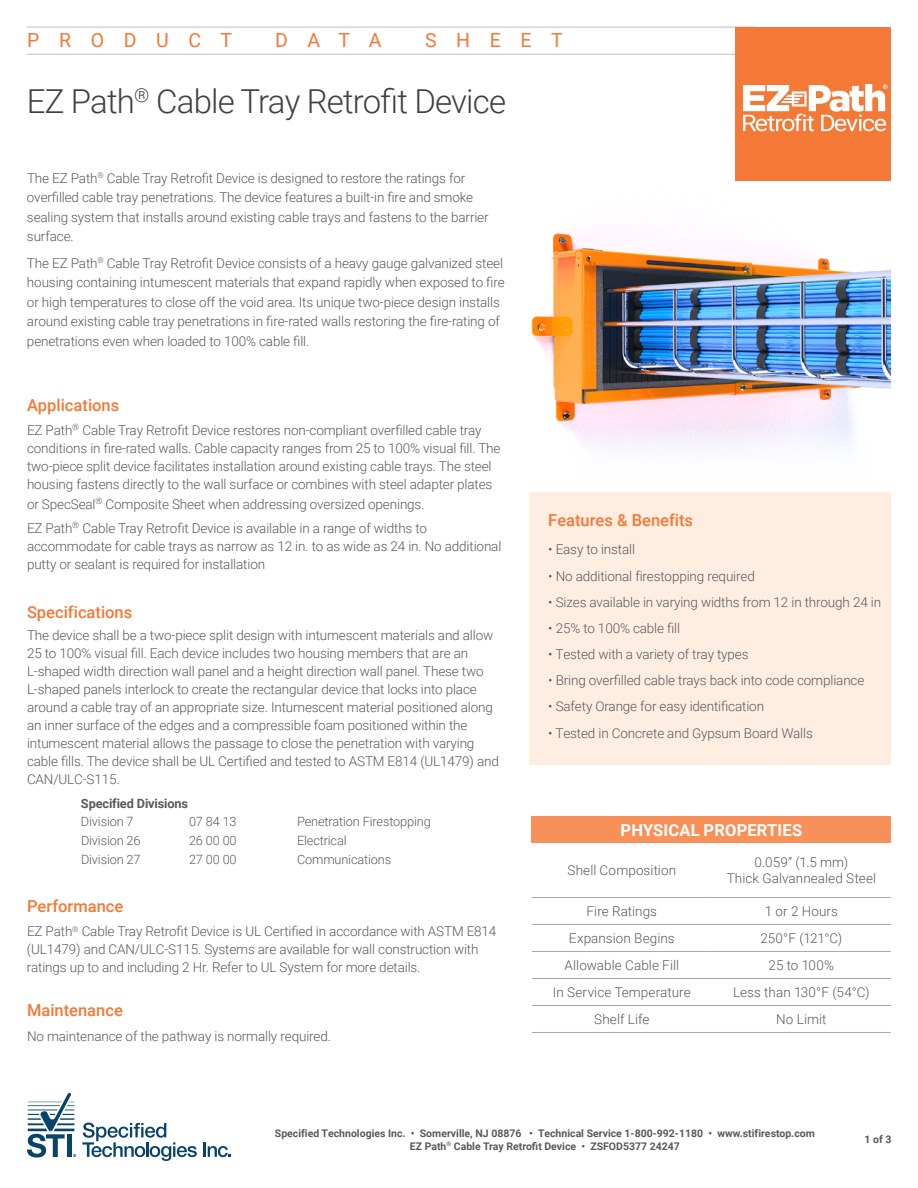
<style>
.page{position:relative;width:918px;height:1188px;background:#fff}
.page>*{position:absolute;margin:0;border:0;box-sizing:border-box;transform-origin:0 0}
.t1{font:300 33px "Roboto";letter-spacing:-.025em;color:#414042}
.t2{font:19.5px "Roboto";letter-spacing:1.005em;color:#f47836}
.t3{font:500 16.5px "Roboto";color:#f47836}
.t4{font:700 16.5px "Roboto";letter-spacing:.01em;color:#fff}
.t5{font:300 13.5px/18px "Roboto";letter-spacing:-.01em;color:#58595b}
.t6{font:300 13.5px "Roboto";letter-spacing:.01em;color:#58595b}
.t7{font:300 12.75px "Roboto";letter-spacing:-.01em;color:#58595b}
.t8{font:700 12.75px "Roboto";letter-spacing:-.01em;color:#58595b}
.t9{font:700 10.5px/12.6px "Roboto";color:#58595b;text-align:center}
</style>
<div class="page">
<hr style="left:27px;top:27px;width:729px;height:1px;background:#bcbec0">
<hr style="left:27px;top:54px;width:729px;height:1px;background:#bcbec0">
<svg style="left:27px;top:1093px;width:49px;height:65px"></svg>
<div style="left:67px;top:1134px;width:5px;height:23px;background:#0a436a"></div>
<svg style="left:82px;top:1123px;width:115px;height:38px"></svg>
<hr style="left:203px;top:1142px;width:3px;height:15px;background:#0a436a">
<svg style="left:208px;top:1146px;width:23px;height:11px"></svg>
<div style="left:736px;top:27px;width:155px;height:156px;background:#f47836"></div>
<svg style="left:743px;top:84px;width:144px;height:47px"></svg>
<div style="left:532px;top:816px;width:359px;height:27px;background:#f79059"></div>
<hr style="left:532px;top:897px;width:180px;height:1px;background:#a7a9ac">
<hr style="left:712px;top:897px;width:179px;height:1px;background:#a7a9ac">
<hr style="left:532px;top:924px;width:180px;height:1px;background:#a7a9ac">
<hr style="left:712px;top:924px;width:179px;height:1px;background:#a7a9ac">
<hr style="left:532px;top:951px;width:180px;height:1px;background:#a7a9ac">
<hr style="left:712px;top:951px;width:179px;height:1px;background:#a7a9ac">
<hr style="left:532px;top:978px;width:180px;height:1px;background:#a7a9ac">
<hr style="left:712px;top:978px;width:179px;height:1px;background:#a7a9ac">
<hr style="left:532px;top:1005px;width:180px;height:1px;background:#a7a9ac">
<hr style="left:712px;top:1005px;width:179px;height:1px;background:#a7a9ac">
<hr style="left:532px;top:1032px;width:180px;height:1px;background:#a7a9ac">
<hr style="left:712px;top:1032px;width:179px;height:1px;background:#a7a9ac">
<div style="left:529px;top:492px;width:362px;height:273px;background:#feeee2"></div>
<img style="left:531px;top:181px;width:360px;height:268px">
<h2 class="t2" style="left:27px;top:27px;width:206px">PRODUCT</h2>
<h2 class="t2" style="left:275px;top:27px;width:108px">DATA</h2>
<h2 class="t2" style="left:425px;top:27px;width:139px">SHEET</h2>
<h1 class="t1" style="left:27px;top:78px;width:481px">EZ Path<sup>®</sup> Cable Tray Retrofit Device</h1>
<p class="t5" style="left:27px;top:168px;width:463px;line-height:19.5px">The EZ Path<sup>®</sup> Cable Tray Retrofit Device is designed to restore the ratings for overfilled cable tray penetrations. The device features a built-in fire and smoke sealing system that installs around existing cable trays and fastens to the barrier surface.</p>
<p class="t5" style="left:27px;top:253px;width:479px;line-height:19.5px">The EZ Path<sup>®</sup> Cable Tray Retrofit Device consists of a heavy gauge galvanized steel housing containing intumescent materials that expand rapidly when exposed to fire or high temperatures to close off the void area. Its unique two-piece design installs around existing cable tray penetrations in fire-rated walls restoring the fire-rating of penetrations even when loaded to 100% cable fill.</p>
<p class="t3" style="left:27px;top:394px;width:94px">Applications</p>
<p class="t5" style="left:27px;top:421px;width:475px">EZ Path<sup>®</sup> Cable Tray Retrofit Device restores non-compliant overfilled cable tray conditions in fire-rated walls. Cable capacity ranges from 25 to 100% visual fill. The two-piece split device facilitates installation around existing cable trays. The steel housing fastens directly to the wall surface or combines with steel adapter plates</p>
<p class="t5" style="left:27px;top:491px;width:402px;line-height:24.8px">or SpecSeal<sup>®</sup> Composite Sheet when addressing oversized openings.<br>EZ Path<sup>®</sup> Cable Tray Retrofit Device is available in a range of widths to</p>
<p class="t5" style="left:27px;top:537px;width:476px">accommodate for cable trays as narrow as 12 in. to as wide as 24 in. No additional putty or sealant is required for installation</p>
<p class="t3" style="left:27px;top:601px;width:107px">Specifications</p>
<p class="t5" style="left:27px;top:626px;width:473px">The device shall be a two-piece split design with intumescent materials and allow 25 to 100% visual fill. Each device includes two housing members that are an L-shaped width direction wall panel and a height direction wall panel. These two L-shaped panels interlock to create the rectangular device that locks into place around a cable tray of an appropriate size. Intumescent material positioned along an inner surface of the edges and a compressible foam positioned within the intumescent material allows the passage to close the penetration with varying cable fills. The device shall be UL Certified and tested to ASTM E814 (UL1479) and CAN/ULC-S115.</p>
<p class="t8" style="left:81px;top:794px;width:109px">Specified Divisions</p>
<p class="t7" style="left:81px;top:813px;width:54px">Division 7</p>
<p class="t7" style="left:189px;top:813px;width:49px">07 84 13</p>
<p class="t7" style="left:297px;top:813px;width:135px">Penetration Firestopping</p>
<p class="t7" style="left:81px;top:832px;width:61px">Division 26</p>
<p class="t7" style="left:189px;top:832px;width:49px">26 00 00</p>
<p class="t7" style="left:297px;top:832px;width:51px">Electrical</p>
<p class="t7" style="left:81px;top:850px;width:61px">Division 27</p>
<p class="t7" style="left:189px;top:850px;width:49px">27 00 00</p>
<p class="t7" style="left:297px;top:850px;width:96px">Communications</p>
<p class="t3" style="left:27px;top:895px;width:98px">Performance</p>
<p class="t5" style="left:27px;top:922px;width:471px">EZ Path<sup>®</sup> Cable Tray Retrofit Device is UL Certified in accordance with ASTM E814 (UL1479) and CAN/ULC-S115. Systems are available for wall construction with ratings up to and including 2 Hr. Refer to UL System for more details.</p>
<p class="t3" style="left:27px;top:999px;width:97px">Maintenance</p>
<p class="t5" style="left:27px;top:1027px;width:306px">No maintenance of the pathway is normally required.</p>
<p class="t3" style="left:548px;top:509px;width:146px">Features &amp; Benefits</p>
<p class="t5" style="left:548px;top:540px;width:88px">• Easy to install</p>
<p class="t5" style="left:548px;top:566px;width:208px">• No additional firestopping required</p>
<p class="t5" style="left:548px;top:592px;width:334px">• Sizes available in varying widths from 12 in through 24 in</p>
<p class="t5" style="left:548px;top:619px;width:133px">• 25% to 100% cable fill</p>
<p class="t5" style="left:548px;top:645px;width:202px">• Tested with a variety of tray types</p>
<p class="t5" style="left:548px;top:671px;width:318px">• Bring overfilled cable trays back into code compliance</p>
<p class="t5" style="left:548px;top:697px;width:217px">• Safety Orange for easy identification</p>
<p class="t5" style="left:548px;top:723px;width:266px">• Tested in Concrete and Gypsum Board Walls</p>
<p class="t4" style="left:621px;top:818px;width:183px">PHYSICAL PROPERTIES</p>
<p class="t6" style="left:567px;top:861px;width:110px">Shell Composition</p>
<p class="t5" style="left:727px;top:853px;width:151px;line-height:16.5px;text-align:center">0.059” (1.5 mm)<br>Thick Galvannealed Steel</p>
<p class="t5" style="left:587px;top:901px;width:72px">Fire Ratings</p>
<p class="t5" style="left:765px;top:901px;width:75px">1 or 2 Hours</p>
<p class="t5" style="left:569px;top:928px;width:107px">Expansion Begins</p>
<p class="t5" style="left:760px;top:928px;width:83px">250°F (121°C)</p>
<p class="t5" style="left:565px;top:955px;width:116px">Allowable Cable Fill</p>
<p class="t5" style="left:769px;top:955px;width:67px">25 to 100%</p>
<p class="t5" style="left:553px;top:982px;width:139px">In Service Temperature</p>
<p class="t5" style="left:733px;top:982px;width:138px">Less than 130°F (54°C)</p>
<p class="t6" style="left:594px;top:1010px;width:57px">Shelf Life</p>
<p class="t5" style="left:776px;top:1009px;width:52px">No Limit</p>
<p class="t9" style="left:275px;top:1127px;width:541px">Specified Technologies Inc. • Somerville, NJ 08876 • Technical Service 1-800-992-1180 • www.stifirestop.com<br>EZ Path<sup>®</sup> Cable Tray Retrofit Device • ZSFOD5377 24247</p>
<p class="t9" style="left:865px;top:1133px;width:28px">1 of 3</p>
</div>
